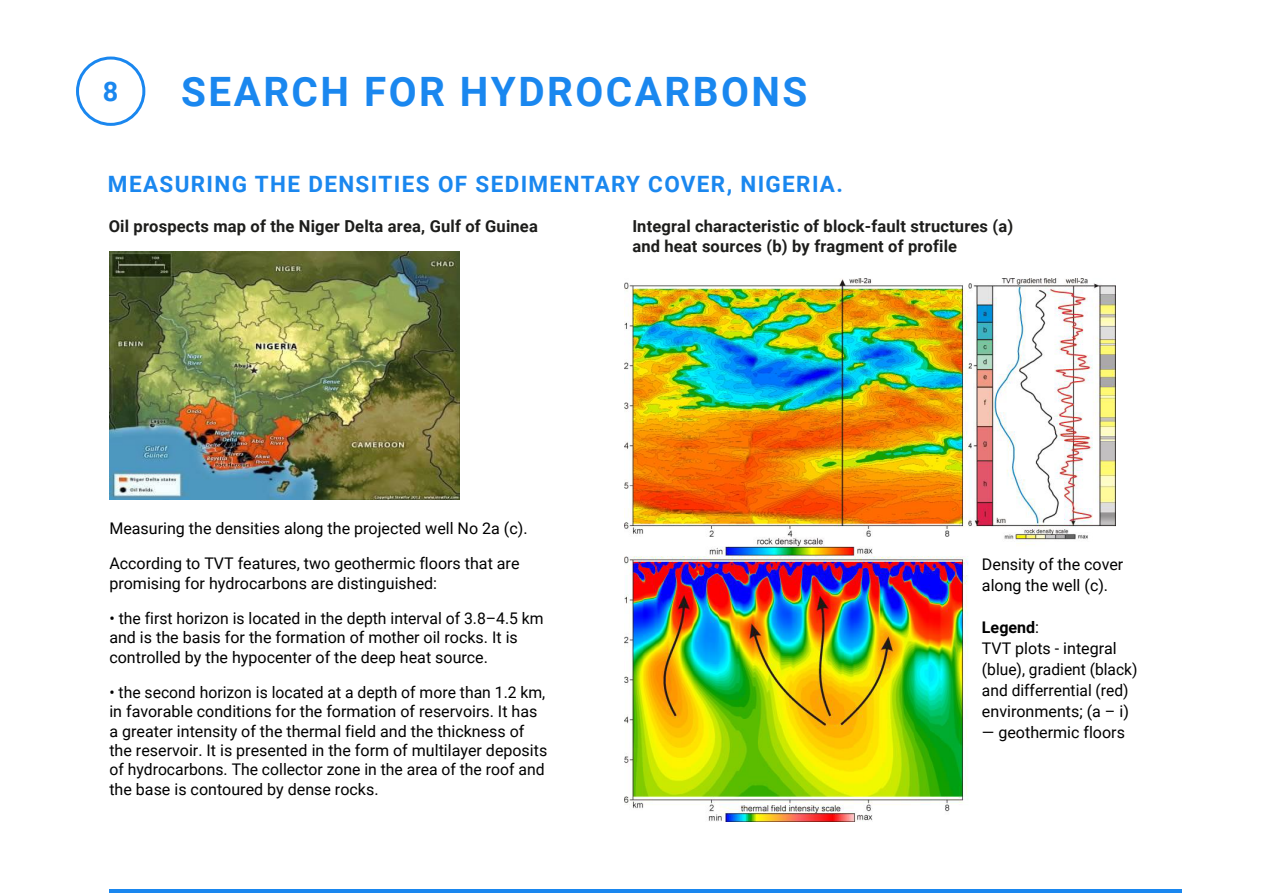
<style>
.page{position:relative;width:1263px;height:893px;background:#fff}
.page>*{position:absolute;margin:0;border:0;box-sizing:border-box;transform-origin:0 0}
.t1{font:700 40.5px "Roboto";letter-spacing:.06em;color:#1a87ef}
.t2{font:700 27px "Roboto";color:#1a87ef}
.t3{font:700 22.5px "Roboto";letter-spacing:.06em;color:#1a87ef}
.t4{font:700 16.5px/19.8px "Roboto";letter-spacing:.01em;color:#1d1d1b}
.t5{font:16.05px/19.2px "Roboto";color:#000}
.s1{font-weight:700}
</style>
<div class="page">
<img style="left:109px;top:252px;width:351px;height:247px">
<img style="left:624px;top:279px;width:492px;height:543px">
<hr style="left:109px;top:890px;width:1073px;height:3px;background:#1a87ef">
<div style="left:76px;top:57px;width:69px;height:69px;border:3px solid #1a87ef;border-radius:50%"></div>
<h2 class="t2" style="left:103px;top:72px;width:17px">8</h2>
<h1 class="t1" style="left:181px;top:63px;width:628px">SEARCH FOR HYDROCARBONS</h1>
<h3 class="t3" style="left:108px;top:169px;width:736px">MEASURING THE DENSITIES OF SEDIMENTARY COVER, NIGERIA.</h3>
<p class="t4" style="left:109px;top:215px;width:431px">Oil prospects map of the Niger Delta area, Gulf of Guinea</p>
<p class="t4" style="left:632px;top:216px;width:382px">Integral characteristic of block-fault structures (a) and heat sources (b) by fragment of profile</p>
<p class="t5" style="left:109px;top:518px;width:420px">Measuring the densities along the projected well No 2a (с).</p>
<p class="t5" style="left:109px;top:553px;width:412px">According to TVT features, two geothermic floors that are promising for hydrocarbons are distinguished:</p>
<p class="t5" style="left:109px;top:608px;width:436px">• the first horizon is located in the depth interval of 3.8–4.5 km and is the basis for the formation of mother oil rocks. It is controlled by the hypocenter of the deep heat source.</p>
<p class="t5" style="left:109px;top:682px;width:439px">• the second horizon is located at a depth of more than 1.2 km, in favorable conditions for the formation of reservoirs. It has a greater intensity of the thermal field and the thickness of the reservoir. It is presented in the form of multilayer deposits of hydrocarbons. The collector zone in the area of the roof and the base is contoured by dense rocks.</p>
<p class="t5" style="left:982px;top:553px;width:143px;line-height:21px">Density of the cover along the well (c).</p>
<p class="t5" style="left:982px;top:616px;width:157px;line-height:21px"><span class="s1">Legend</span>:<br>TVT plots - integral (blue), gradient (black) and differrential (red) environments; (a – i)</p>
<p class="t5" style="left:982px;top:722px;width:144px">— geothermic floors</p>
</div>
